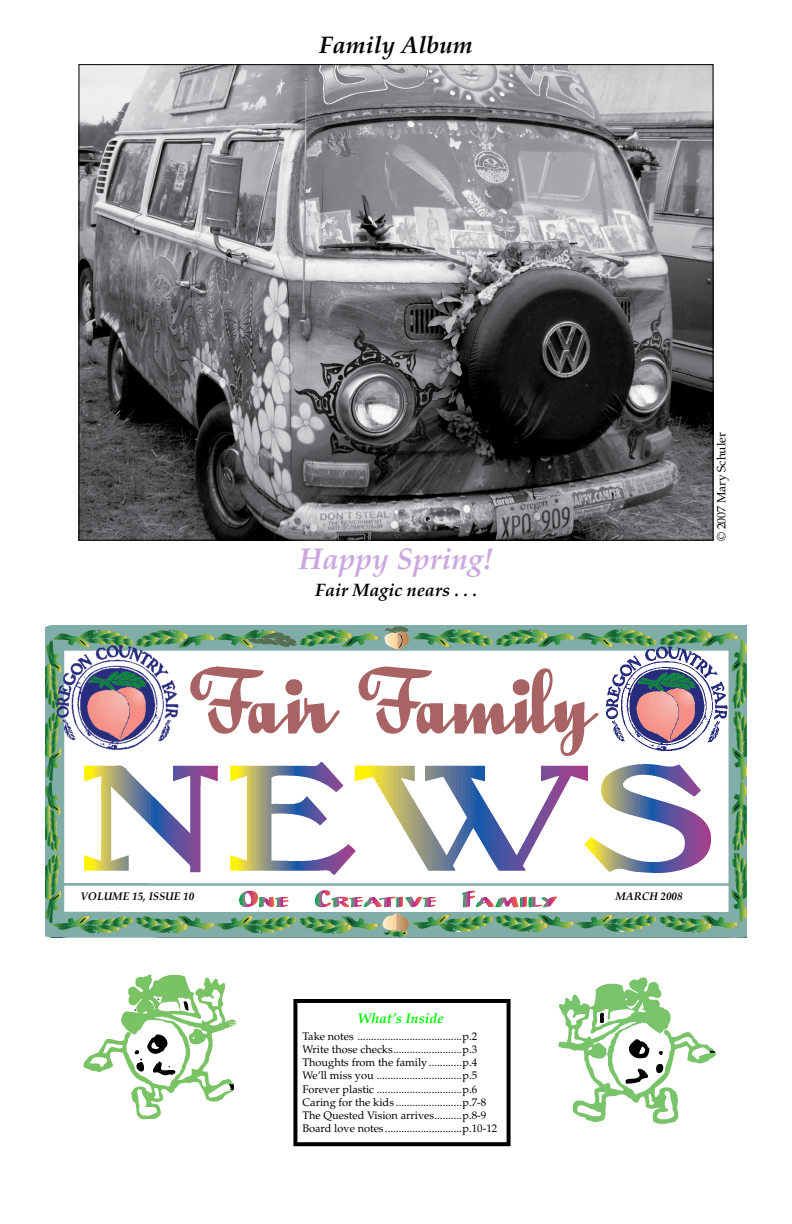
<style>
.page{position:relative;width:792px;height:1224px;background:#fff}
.page>*{position:absolute;margin:0;border:0;box-sizing:border-box;transform-origin:0 0}
.t1{font:italic 700 30px "Palatino LT Std";color:#cba9de}
.t2{font:italic 700 24px "Palatino LT Std";color:#000}
.t3{font:italic 700 18px "Palatino LT Std";color:#000}
.t4{font:italic 700 14px "Palatino LT Std";color:#00f600}
.t5{font:12px "Palatino LT Std";letter-spacing:-.01em;color:#000}
.t6{font:11px/13.2px "Palatino LT Std";color:#000}
.t7{font:italic 700 11px "Palatino";color:#000}
</style>
<div class="page">
<div style="left:293px;top:999px;width:218px;height:147px;border:4px solid #000"></div>
<img style="left:80px;top:66px;width:632px;height:473px">
<img style="left:83px;top:974px;width:153px;height:146px">
<img style="left:558px;top:977px;width:158px;height:147px">
<img style="left:45px;top:625px;width:702px;height:313px">
<h2 class="t2" style="left:319px;top:31px;width:155px">Family Album</h2>
<h1 class="t1" style="left:299px;top:541px;width:196px">Happy Spring!</h1>
<h3 class="t3" style="left:315px;top:579px;width:163px">Fair Magic nears . . .</h3>
<p class="t5" style="left:714px;top:541px;width:110px;rotate:-90deg">© 2007 Mary Schuler</p>
<p class="t7" style="left:81px;top:890px;width:115px">VOLUME 15, ISSUE 10</p>
<p class="t7" style="left:616px;top:890px;width:69px">MARCH 2008</p>
<p class="t4" style="left:357px;top:1010px;width:88px">What’s Inside</p>
<p class="t6" style="left:302px;top:1030px;width:197px">Take notes ......................................p.2<br>Write those checks.........................p.3<br>Thoughts from the family............p.4<br>We’ll miss you ...............................p.5<br>Forever plastic ...............................p.6<br>Caring for the kids ........................p.7-8<br>The Quested Vision arrives..........p.8-9<br>Board love notes ............................p.10-12</p>
</div>
